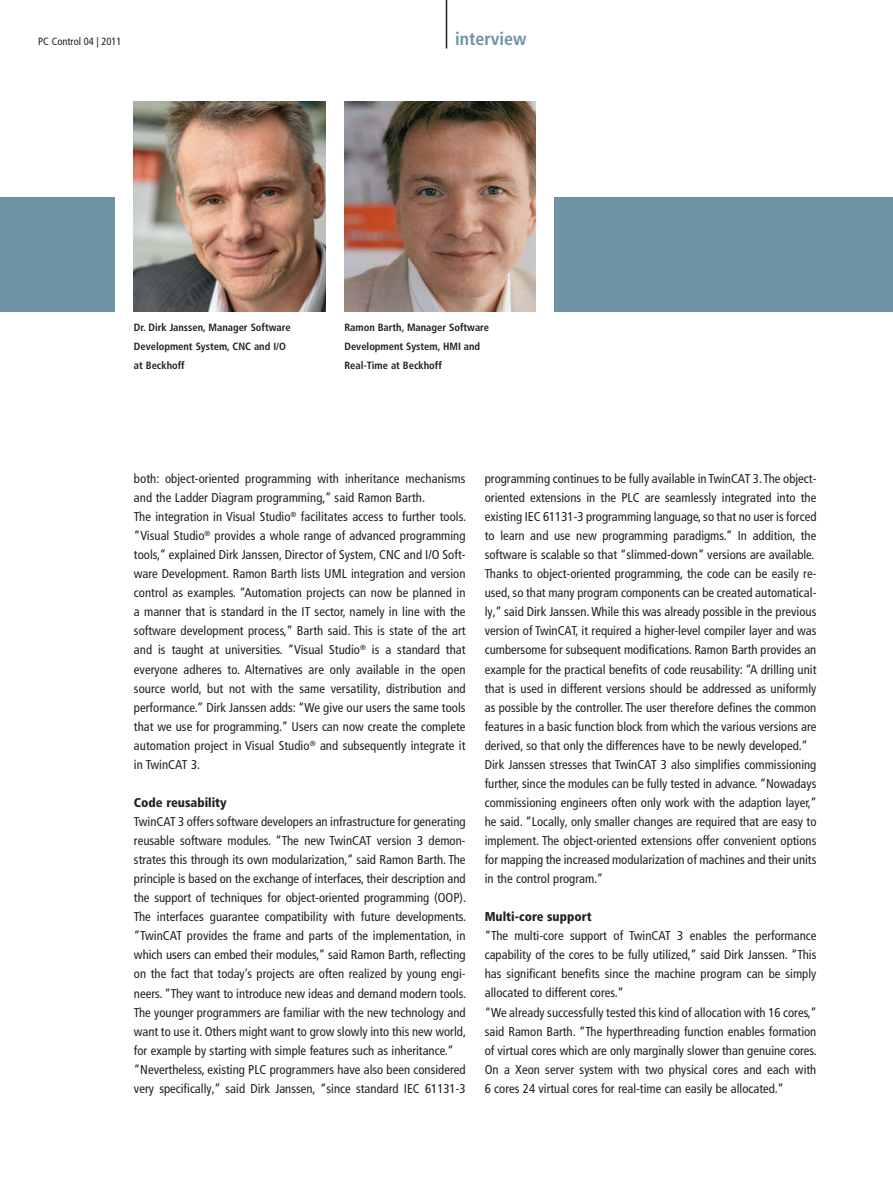
<style>
.page{position:relative;width:893px;height:1191px;background:#fff}
.page>*{position:absolute;margin:0;border:0;box-sizing:border-box;transform-origin:0 0}
.t1{font:700 condensed 18px "Frutiger LT Pro";color:#6e93a4}
.t2{font:condensed 12.75px/19px "Frutiger LT Pro";color:#231f20}
.t3{font:900 condensed 12.75px "Frutiger LT Pro";color:#231f20}
.t4{font:700 condensed 10.5px/19px "Frutiger LT Pro";color:#231f20}
.t5{font:condensed 10.5px "Frutiger LT Pro";color:#231f20}
</style>
<div class="page">
<hr style="left:446px;top:0;width:1px;height:48px;background:#231f20">
<div style="left:555px;top:197px;width:338px;height:114px;background:#6e93a4"></div>
<div style="left:0;top:197px;width:115px;height:114px;background:#6e93a4"></div>
<img style="left:134px;top:102px;width:191px;height:209px">
<img style="left:344px;top:102px;width:192px;height:209px">
<p class="t5" style="left:38px;top:37px;width:85px">PC Control 04 | 2011</p>
<h1 class="t1" style="left:455px;top:32px;width:73px">interview</h1>
<p class="t4" style="left:134px;top:318px;width:158px">Dr. Dirk Janssen, Manager Software<br>Development System, CNC and I/O at Beckhoff</p>
<p class="t4" style="left:344px;top:318px;width:146px">Ramon Barth, Manager Software<br>Development System, HMI and<br>Real-Time at Beckhoff</p>
<p class="t2" style="left:134px;top:470px;width:334px">both: object-oriented programming with inheritance mechanisms and the Ladder Diagram programming,” said Ramon Barth.<br>The integration in Visual Studio<sup>®</sup> facilitates access to further tools. “Visual Studio<sup>®</sup> provides a whole range of advanced programming tools,” explained Dirk Janssen, Director of System, CNC and I/O Soft&shy;ware Development. Ramon Barth lists UML integration and version control as examples. “Automation projects can now be planned in a manner that is standard in the IT sector, namely in line with the software development process,” Barth said. This is state of the art and is taught at universities. “Visual Studio<sup>®</sup> is a standard that everyone adheres to. Alternatives are only available in the open source world, but not with the same versatility, distribution and performance.” Dirk Janssen adds: “We give our users the same tools that we use for programming.” Users can now create the complete automation project in Visual Studio<sup>®</sup> and subsequently integrate it in TwinCAT 3.</p>
<p class="t3" style="left:134px;top:798px;width:94px">Code reusability</p>
<p class="t2" style="left:134px;top:813px;width:334px">TwinCAT 3 offers software developers an infrastructure for generating reusable software modules. “The new TwinCAT version 3 demon&shy;strates this through its own modularization,” said Ramon Barth. The principle is based on the exchange of interfaces, their description and the support of techniques for object-oriented programming (OOP).<br>The interfaces guarantee compatibility with future developments. “TwinCAT provides the frame and parts of the implementation, in which users can embed their modules,” said Ramon Barth, reflecting on the fact that today’s projects are often realized by young engi&shy;neers. “They want to introduce new ideas and demand modern tools.<br>The younger programmers are familiar with the new technology and want to use it. Others might want to grow slowly into this new world, for example by starting with simple features such as inheritance.” “Nevertheless, existing PLC programmers have also been considered very specifically,” said Dirk Janssen, “since standard IEC 61131-3</p>
<p class="t2" style="left:485px;top:470px;width:334px">programming continues to be fully available in TwinCAT 3. The object&shy;oriented extensions in the PLC are seamlessly integrated into the existing IEC 61131-3 programming language, so that no user is forced to learn and use new programming paradigms.” In addition, the software is scalable so that “slimmed-down” versions are available.<br>Thanks to object-oriented programming, the code can be easily re&shy;used, so that many program components can be created automatical&shy;ly,” said Dirk Janssen. While this was already possible in the previous version of TwinCAT, it required a higher-level compiler layer and was cumbersome for subsequent modifications. Ramon Barth provides an example for the practical benefits of code reusability: “A drilling unit that is used in different versions should be addressed as uniformly as possible by the controller. The user therefore defines the common features in a basic function block from which the various versions are derived, so that only the differences have to be newly developed.” Dirk Janssen stresses that TwinCAT 3 also simplifies commissioning further, since the modules can be fully tested in advance. “Nowadays commissioning engineers often only work with the adaption layer,” he said. “Locally, only smaller changes are required that are easy to implement. The object-oriented extensions offer convenient options for mapping the increased modularization of machines and their units in the control program.”</p>
<p class="t3" style="left:485px;top:912px;width:108px">Multi-core support</p>
<p class="t2" style="left:485px;top:927px;width:334px">“The multi-core support of TwinCAT 3 enables the performance capability of the cores to be fully utilized,” said Dirk Janssen. “This has significant benefits since the machine program can be simply allocated to different cores.”<br>“We already successfully tested this kind of allocation with 16 cores,” said Ramon Barth. “The hyperthreading function enables formation of virtual cores which are only marginally slower than genuine cores.<br>On a Xeon server system with two physical cores and each with 6 cores 24 virtual cores for real-time can easily be allocated.”</p>
</div>
